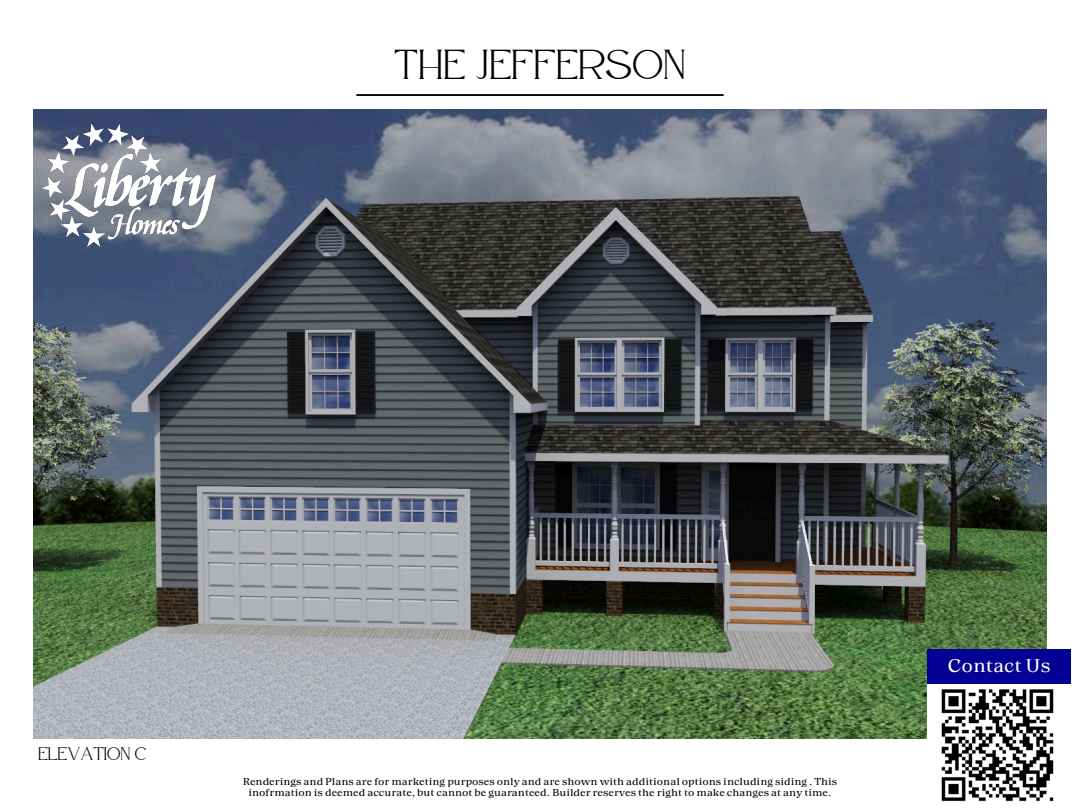
<style>
.page{position:relative;width:1080px;height:810px;background:#fff}
.page>*{position:absolute;margin:0;border:0;box-sizing:border-box;transform-origin:0 0}
.t1{font:41.88px "Atteron";color:#000}
.t2{font:18.25px "Atteron";color:#000}
.t3{font:18.25px "Grand Cru Regular S";color:#fff}
.t4{font:10px/10.3px "Grand Cru Regular S";color:#000;text-align:center}
</style>
<div class="page">
<img style="left:34px;top:110px;width:1012px;height:629px">
<img style="left:34px;top:110px;width:185px;height:142px">
<hr style="left:356px;top:94px;width:368px;height:2px;background:#000">
<img style="left:927px;top:683px;width:143px;height:119px">
<div style="left:927px;top:649px;width:144px;height:34px;background:#030294"></div>
<p class="t1" style="left:394px;top:40px;width:293px">THE JEFFERSON</p>
<h2 class="t2" style="left:38px;top:744px;width:110px">ELEVATION C</h2>
<p class="t4" style="left:243px;top:777px;width:596px">Renderings and Plans are for marketing purposes only and are shown with additional options including siding . This inofrmation is deemed accurate, but cannot be guaranteed. Builder reserves the right to make changes at any time.</p>
<p class="t3" style="left:947px;top:654px;width:105px">Contact Us</p>
</div>
